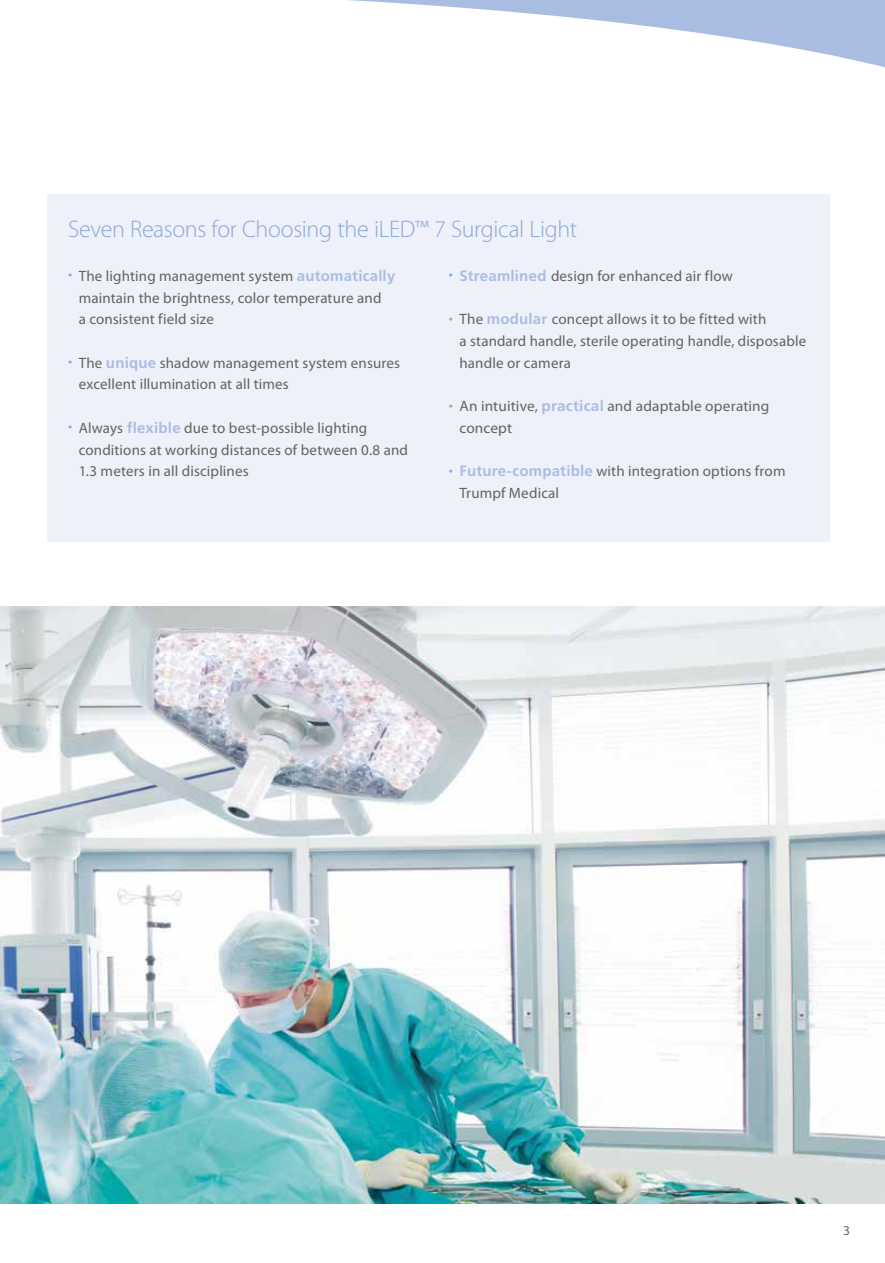
<style>
.page{position:relative;width:885px;height:1263px;background:#fff}
.page>*{position:absolute;margin:0;border:0;box-sizing:border-box;transform-origin:0 0}
.t1{font:300 24px "Myriad Pro";letter-spacing:-.015em;color:#88a8d8}
.t2{font:15px/21.8px "Myriad Pro";letter-spacing:.01em;color:#636362}
.t3{font:13.5px "Myriad Pro";color:#636362}
.s1{color:#88a8d8}
.s2{font-family:"Frutiger LT Pro";font-weight:700;color:#a9bde2}
</style>
<div class="page">
<img style="left:0;top:606px;width:884px;height:597px">
<div style="left:47px;top:194px;width:782px;height:347px;background:#eef1fa"></div>
<svg style="left:348px;top:0;width:536px;height:67px"></svg>
<hr style="left:884px;top:0;width:1px;height:1163px;background:#fafcfe">
<h1 class="t1" style="left:68px;top:216px;width:510px">Seven Reasons for Choosing the iLED™ 7 Surgical Light</h1>
<p class="t2" style="left:79px;top:265px;width:318px;text-indent:-11px"><span class="s1">•</span> The lighting management system <span class="s2">automatically </span>maintain the brightness, color temperature and<br>a consistent field size</p>
<p class="t2" style="left:79px;top:352px;width:323px;text-indent:-11px"><span class="s1">•</span> The <span class="s2">unique</span> shadow management system ensures excellent illumination at all times</p>
<p class="t2" style="left:79px;top:417px;width:331px;text-indent:-11px"><span class="s1">•</span> Always <span class="s2">flexible</span> due to best-possible lighting conditions at working distances of between 0.8 and<br>1.3 meters in all disciplines</p>
<p class="t2" style="left:449px;top:265px;width:285px"><span class="s1">•</span> <span class="s2">Streamlined</span> design for enhanced air flow</p>
<p class="t2" style="left:459px;top:309px;width:348px;text-indent:-11px"><span class="s1">•</span> The <span class="s2">modular</span> concept allows it to be fitted with<br>a standard handle, sterile operating handle, disposable handle or camera</p>
<p class="t2" style="left:459px;top:395px;width:311px;text-indent:-11px"><span class="s1">•</span> An intuitive, <span class="s2">practical</span> and adaptable operating concept</p>
<p class="t2" style="left:459px;top:461px;width:327px;text-indent:-11px"><span class="s1">•</span> <span class="s2">Future-compatible</span> with integration options from<br>Trumpf Medical</p>
<p class="t3" style="left:842px;top:1223px;width:8px">3</p>
</div>
